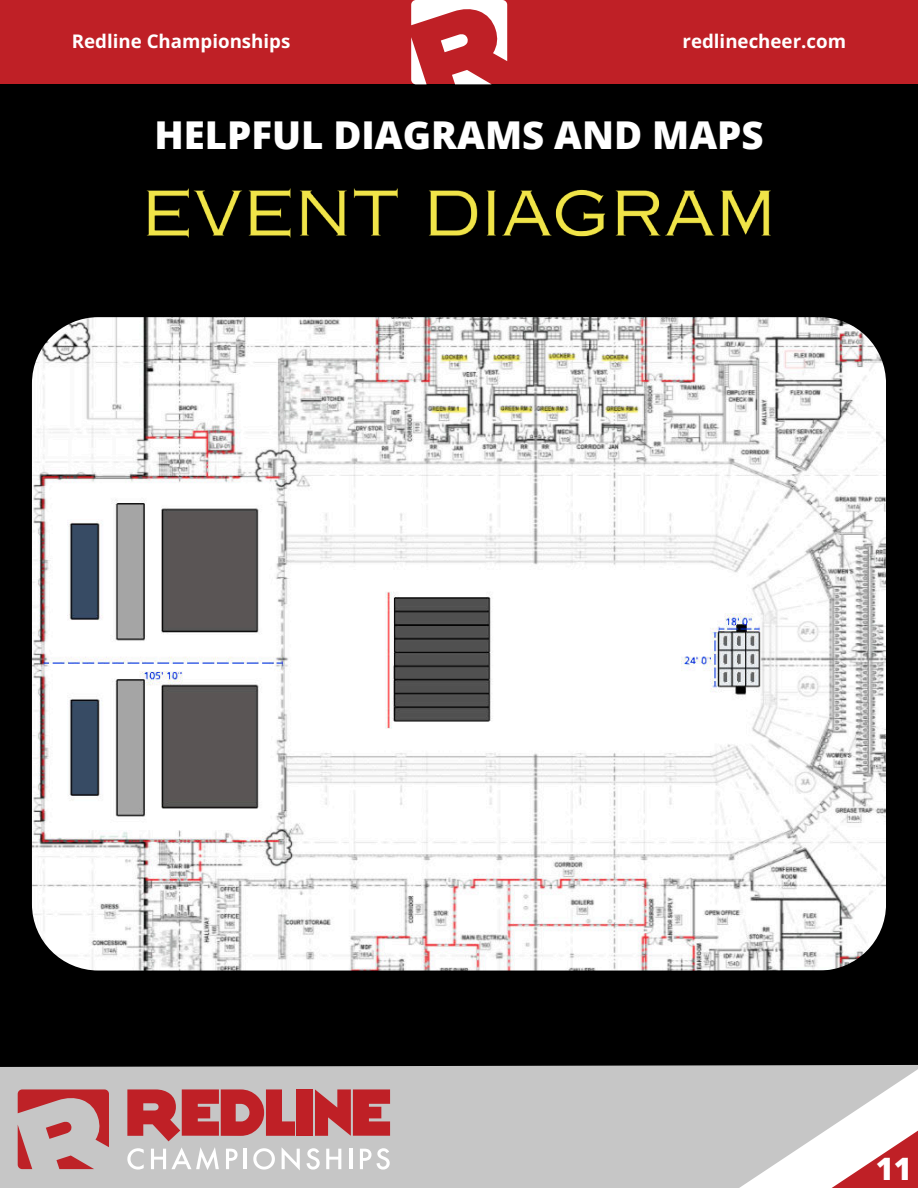
<style>
.page{position:relative;width:918px;height:1188px;background:#000}
.page>*{position:absolute;margin:0;border:0;box-sizing:border-box;transform-origin:0 0}
.t1{font:800 38.4px "Open Sans";color:#fff}
.t2{font:800 30.9px "Open Sans";color:#fff}
.t3{font:700 18.75px "Open Sans";color:#fff}
</style>
<div class="page">
<div style="left:0;top:1065px;width:589px;height:123px;background:#c6c6c6"></div>
<svg style="left:589px;top:1065px;width:329px;height:123px;background:#cacaca"></svg>
<svg style="left:770px;top:1130px;width:148px;height:58px;background:#e5b8b9"></svg>
<div style="left:0;top:0;width:918px;height:84px;background:#bf2026"></div>
<svg style="left:18px;top:1089px;width:91px;height:80px;background:#c38a8c"></svg>
<svg style="left:127px;top:1148px;width:17px;height:22px"></svg>
<svg style="left:151px;top:1147px;width:68px;height:23px;background:#d7d7d7"></svg>
<svg style="left:226px;top:1149px;width:12px;height:20px"></svg>
<hr style="left:244px;top:1149px;width:3px;height:20px;background:#fff">
<svg style="left:253px;top:1148px;width:22px;height:22px"></svg>
<svg style="left:282px;top:1147px;width:18px;height:23px"></svg>
<svg style="left:306px;top:1148px;width:14px;height:22px"></svg>
<svg style="left:326px;top:1149px;width:15px;height:20px"></svg>
<hr style="left:349px;top:1149px;width:3px;height:20px;background:#fff">
<svg style="left:360px;top:1148px;width:30px;height:22px"></svg>
<div style="left:297px;top:1089px;width:16px;height:47px;background:#bf2026"></div>
<svg style="left:127px;top:1089px;width:168px;height:52px;background:#c15559"></svg>
<svg style="left:315px;top:1089px;width:75px;height:47px;background:#c04449"></svg>
<svg style="left:411px;top:0;width:96px;height:84px"></svg>
<img style="left:32px;top:317px;width:854px;height:654px">
<img style="left:146px;top:188px;width:625px;height:50px">
<p class="t3" style="left:72px;top:28px;width:220px">Redline Championships</p>
<p class="t3" style="left:683px;top:28px;width:165px">redlinecheer.com</p>
<h1 class="t1" style="left:154px;top:106px;width:611px">HELPFUL DIAGRAMS AND MAPS</h1>
<h2 class="t2" style="left:876px;top:1145px;width:38px">11</h2>
</div>
